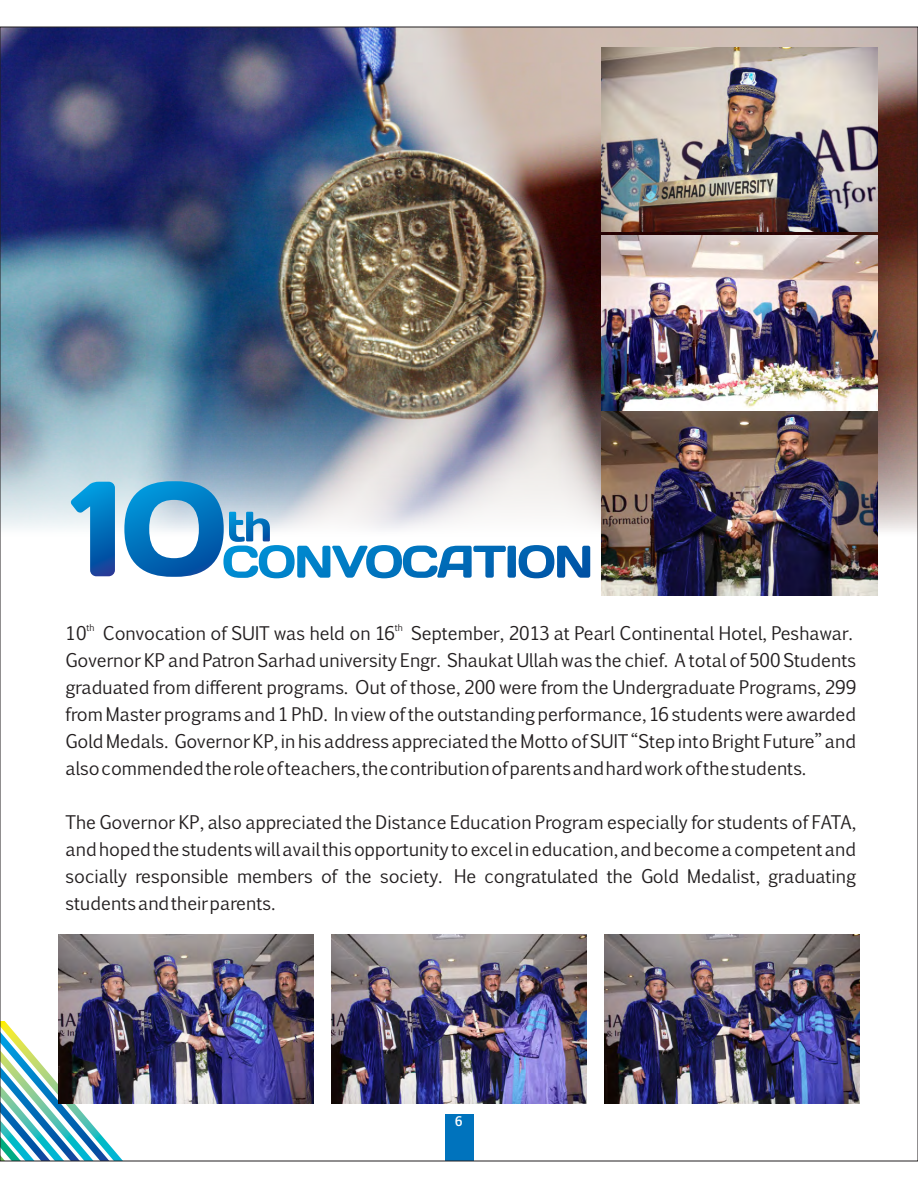
<style>
.page{position:relative;width:918px;height:1188px;background:#fff}
.page>*{position:absolute;margin:0;border:0;box-sizing:border-box;transform-origin:0 0}
.t1{font:18px/27px "Euphemia CAS";color:#231f20}
.t2{font:15px "Signika";color:#fff}
.t3{font:9px "Euphemia CAS";color:#231f20}
</style>
<div class="page">
<img style="left:2px;top:29px;width:914px;height:567px">
<img style="left:2px;top:1021px;width:120px;height:138px">
<div style="left:445px;top:1114px;width:28px;height:47px;background:#0073bd"></div>
<svg style="left:222px;top:544px;width:369px;height:35px"></svg>
<svg style="left:228px;top:510px;width:42px;height:33px"></svg>
<svg style="left:69px;top:480px;width:47px;height:98px"></svg>
<svg style="left:123px;top:478px;width:102px;height:100px"></svg>
<img style="left:605px;top:934px;width:254px;height:170px">
<img style="left:332px;top:934px;width:254px;height:170px">
<img style="left:59px;top:934px;width:254px;height:170px">
<img style="left:602px;top:235px;width:275px;height:177px">
<img style="left:602px;top:412px;width:275px;height:183px">
<img style="left:602px;top:48px;width:275px;height:183px">
<p class="t3" style="left:86px;top:624px;width:10px">th</p>
<p class="t3" style="left:395px;top:624px;width:10px">th</p>
<p class="t1" style="left:65px;top:621px;width:792px">10 Convocation of SUIT was held on 16 September, 2013 at Pearl Continental Hotel, Peshawar.<br>Governor KP and Patron Sarhad university Engr. Shaukat Ullah was the chief. A total of 500 Students graduated from different programs. Out of those, 200 were from the Undergraduate Programs, 299 from Master programs and 1 PhD. In view of the outstanding performance, 16 students were awarded Gold Medals. Governor KP, in his address appreciated the Motto of SUIT “Step into Bright Future” and also commended the role of teachers, the contribution of parents and hard work of the students.</p>
<p class="t1" style="left:65px;top:810px;width:792px;text-align:justify">The Governor KP, also appreciated the Distance Education Program especially for students of FATA, and hoped the students will avail this opportunity to excel in education, and become a competent and socially responsible members of the society. He congratulated the Gold Medalist, graduating students and their parents.</p>
<p class="t2" style="left:455px;top:1112px;width:9px">6</p>
</div>
